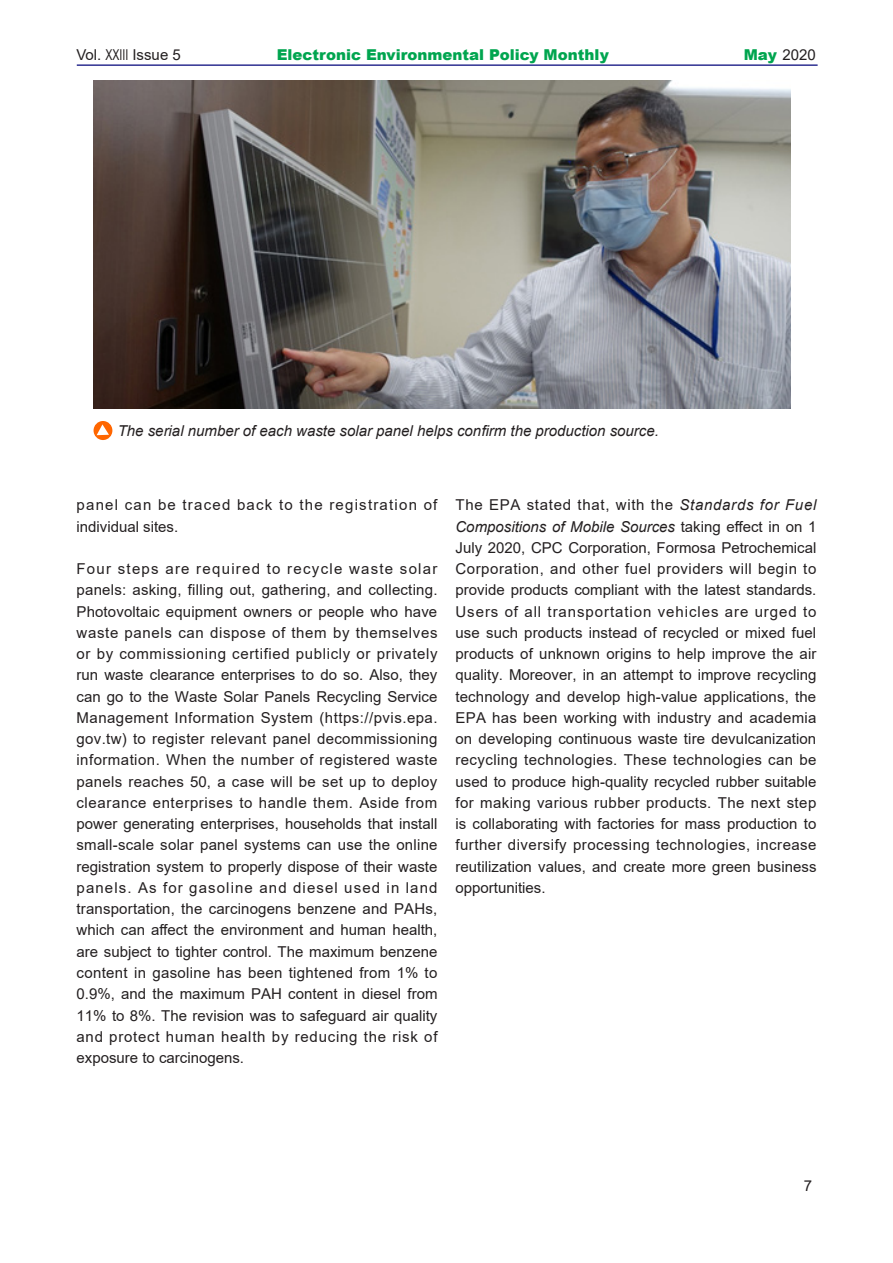
<style>
.page{position:relative;width:893px;height:1263px;background:#fff}
.page>*{position:absolute;margin:0;border:0;box-sizing:border-box;transform-origin:0 0}
.t1{font:15px/21.3px "Arial";letter-spacing:.005em;color:#231f20;text-align:justify}
.t2{font:italic 15px "Arial";color:#231f20}
.t3{font:15px/21.3px "Arial";letter-spacing:.08em;color:#231f20}
.t4{font:900 15px "Arial";color:#00a54f}
.s1{font-weight:900;color:#00a54f}
.s2{font-style:italic}
</style>
<div class="page">
<hr style="left:77px;top:64px;width:741px;height:2px;background:#2e3092">
<img style="left:94px;top:81px;width:697px;height:327px">
<div style="left:94px;top:421px;width:18px;height:19px;background:#f60;border-radius:50%"></div>
<svg style="left:97px;top:424px;width:12px;height:11px"></svg>
<p class="t1" style="left:76px;top:44px;width:106px">Vol. XXIII Issue 5</p>
<p class="t4" style="left:277px;top:43px;width:334px">Electronic Environmental Policy Monthly</p>
<p class="t1" style="left:744px;top:44px;width:73px"><span class="s1">May</span> 2020</p>
<p class="t2" style="left:118px;top:421px;width:543px">The serial number of each waste solar panel helps confirm the production source.</p>
<p class="t3" style="left:77px;top:494px;width:362px">panel can be traced back to the registration of individual sites.</p>
<p class="t1" style="left:77px;top:558px;width:363px">Four steps are required to recycle waste solar panels: asking, filling out, gathering, and collecting.<br>Photovoltaic equipment owners or people who have waste panels can dispose of them by themselves or by commissioning certified publicly or privately run waste clearance enterprises to do so. Also, they can go to the Waste Solar Panels Recycling Service Management Information System (https://pvis.epa. gov.tw) to register relevant panel decommissioning information. When the number of registered waste panels reaches 50, a case will be set up to deploy clearance enterprises to handle them. Aside from power generating enterprises, households that install small-scale solar panel systems can use the online registration system to properly dispose of their waste panels. As for gasoline and diesel used in land transportation, the carcinogens benzene and PAHs, which can affect the environment and human health, are subject to tighter control. The maximum benzene content in gasoline has been tightened from 1% to 0.9%, and the maximum PAH content in diesel from 11% to 8%. The revision was to safeguard air quality and protect human health by reducing the risk of exposure to carcinogens.</p>
<p class="t1" style="left:455px;top:494px;width:363px">The EPA stated that, with the <span class="s2">Standards for Fuel Compositions of Mobile Sources</span> taking effect in on 1<br>July 2020, CPC Corporation, Formosa Petrochemical Corporation, and other fuel providers will begin to provide products compliant with the latest standards.<br>Users of all transportation vehicles are urged to use such products instead of recycled or mixed fuel products of unknown origins to help improve the air quality. Moreover, in an attempt to improve recycling technology and develop high-value applications, the EPA has been working with industry and academia on developing continuous waste tire devulcanization recycling technologies. These technologies can be used to produce high-quality recycled rubber suitable for making various rubber products. The next step is collaborating with factories for mass production to further diversify processing technologies, increase reutilization values, and create more green business opportunities.</p>
<p class="t1" style="left:804px;top:1175px;width:10px">7</p>
</div>
